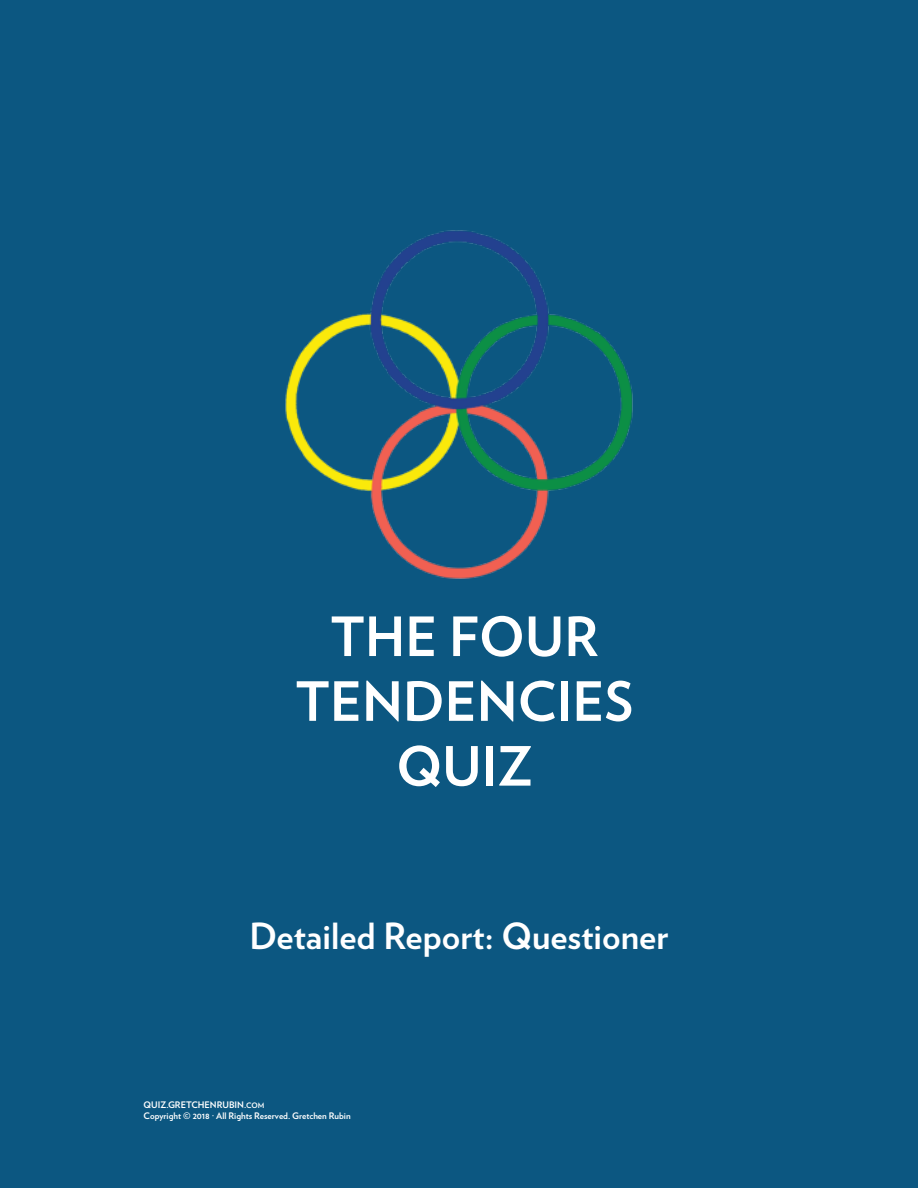
<style>
.page{position:relative;width:918px;height:1188px;background:#0c5781}
.page>*{position:absolute;margin:0;border:0;box-sizing:border-box;transform-origin:0 0}
.t1{font:700 54px/64.8px "Verlag";color:#fff;text-align:center}
.t2{font:700 36px "Verlag";color:#fff}
.t3{font:700 9px/10.8px "Verlag";color:#fff}
.s1{font-size:7.5px}
</style>
<div class="page">
<img style="left:285px;top:230px;width:348px;height:349px">
<h1 class="t1" style="left:295px;top:601px;width:340px">THE FOUR<br>TENDENCIES<br>QUIZ</h1>
<h2 class="t2" style="left:250px;top:908px;width:420px">Detailed Report: Questioner</h2>
<p class="t3" style="left:144px;top:1099px;width:208px">QUIZ.GRETCHENRUBIN.<span class="s1">COM<br></span>Copyright © 2018 · All Rights Reserved. Gretchen Rubin</p>
</div>
